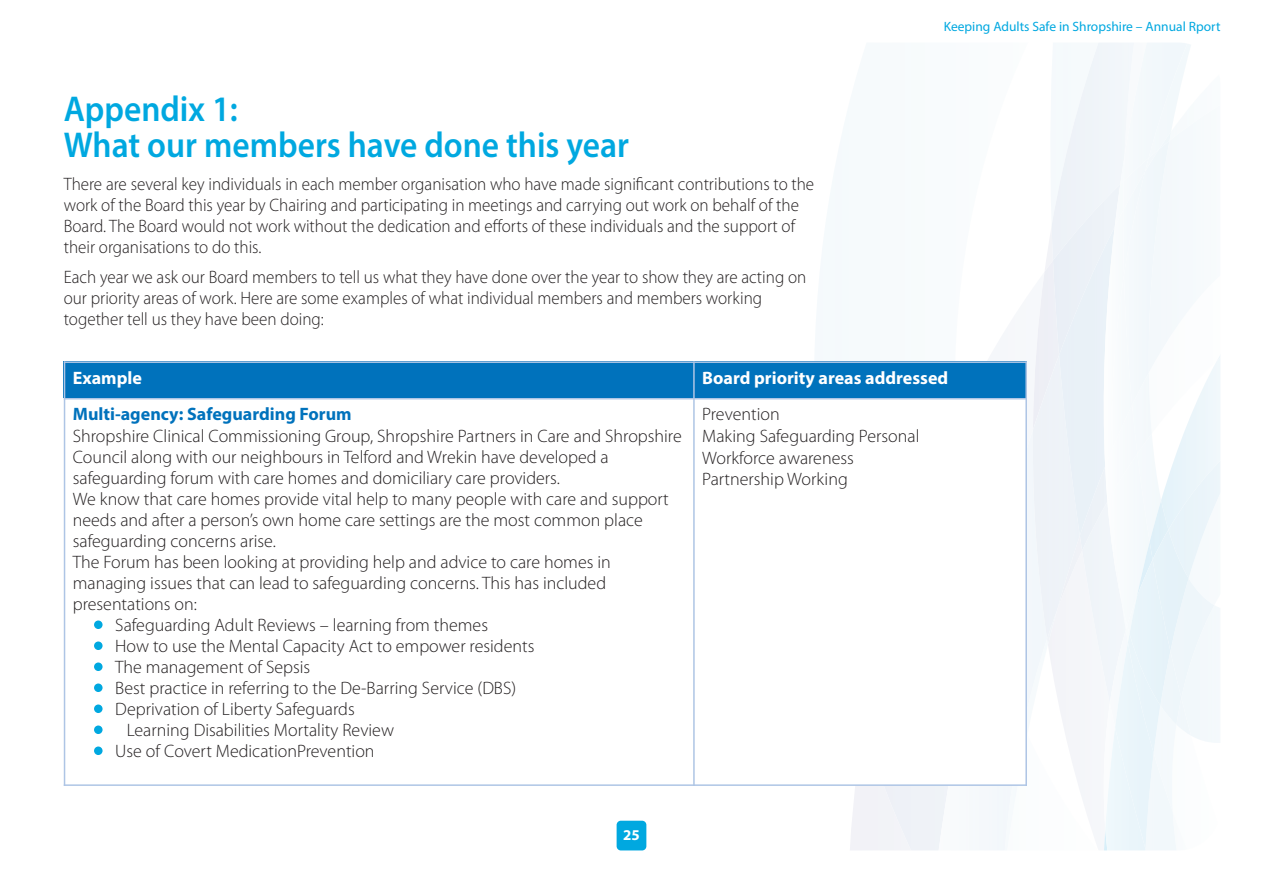
<style>
.page{position:relative;width:1263px;height:893px;background:#fff}
.page>*{position:absolute;margin:0;border:0;box-sizing:border-box;transform-origin:0 0}
.t1{font:600 36px/36px "Myriad Pro";color:#00a8e0;scale:.93 1}
.t2{font:300 18px/21.6px "Myriad Pro";color:#231f20}
.t3{font:300 18px/21px "Myriad Pro";color:#231f20;scale:.95 1}
.t4{font:700 18px "Myriad Pro";color:#fff}
.t5{font:700 18px "Myriad Pro";color:#0072bc}
.t6{font:700 15px "Myriad Pro";color:#fff}
.t7{font:13.5px "Myriad Pro";color:#00a8e0}
</style>
<div class="page">
<svg style="left:631px;top:43px;width:589px;height:808px"></svg>
<div style="left:617px;top:821px;width:29px;height:29px;background:#00a8e0;border-radius:4px"></div>
<div style="left:64px;top:361px;width:630px;height:38px;background:#0072bc"></div>
<div style="left:694px;top:361px;width:333px;height:38px;background:#0072bc"></div>
<div style="left:64px;top:399px;width:630px;height:386px;background:#fff"></div>
<div style="left:94px;top:620px;width:9px;height:9px;background:#00a8e0;border-radius:50%"></div>
<div style="left:94px;top:641px;width:9px;height:9px;background:#00a8e0;border-radius:50%"></div>
<div style="left:94px;top:662px;width:9px;height:9px;background:#00a8e0;border-radius:50%"></div>
<div style="left:94px;top:683px;width:9px;height:9px;background:#00a8e0;border-radius:50%"></div>
<div style="left:94px;top:704px;width:9px;height:9px;background:#00a8e0;border-radius:50%"></div>
<div style="left:94px;top:725px;width:9px;height:9px;background:#00a8e0;border-radius:50%"></div>
<div style="left:94px;top:746px;width:9px;height:9px;background:#00a8e0;border-radius:50%"></div>
<div style="left:694px;top:399px;width:333px;height:386px;background:#fff"></div>
<hr style="left:64px;top:361px;width:1px;height:425px;background:#aec5e5">
<hr style="left:693px;top:361px;width:2px;height:425px;background:#aec5e5">
<hr style="left:1025px;top:361px;width:2px;height:425px;background:#aec5e5">
<hr style="left:64px;top:361px;width:963px;height:2px;background:#aec5e5">
<hr style="left:64px;top:398px;width:963px;height:1px;background:#aec5e5">
<hr style="left:64px;top:784px;width:963px;height:2px;background:#aec5e5">
<h1 class="t1" style="left:64px;top:93px;width:609px">Appendix 1:<br>What our members have done this year</h1>
<p class="t3" style="left:64px;top:175px;width:791px">There are several key individuals in each member organisation who have made significant contributions to the work of the Board this year by Chairing and participating in meetings and carrying out work on behalf of the Board. The Board would not work without the dedication and efforts of these individuals and the support of their organisations to do this.</p>
<p class="t3" style="left:64px;top:268px;width:783px">Each year we ask our Board members to tell us what they have done over the year to show they are acting on our priority areas of work. Here are some examples of what individual members and members working together tell us they have been doing:</p>
<p class="t7" style="left:944px;top:22px;width:278px">Keeping Adults Safe in Shropshire – Annual Rport</p>
<p class="t4" style="left:73px;top:371px;width:71px">Example</p>
<p class="t4" style="left:702px;top:371px;width:248px">Board priority areas addressed</p>
<p class="t5" style="left:73px;top:408px;width:280px">Multi-agency: Safeguarding Forum</p>
<p class="t2" style="left:73px;top:426px;width:610px">Shropshire Clinical Commissioning Group, Shropshire Partners in Care and Shropshire</p>
<p class="t2" style="left:73px;top:447px;width:537px">Council along with our neighbours in Telford and Wrekin have developed a</p>
<p class="t2" style="left:73px;top:468px;width:489px">safeguarding forum with care homes and domiciliary care providers.</p>
<p class="t2" style="left:73px;top:489px;width:598px">We know that care homes provide vital help to many people with care and support</p>
<p class="t2" style="left:73px;top:510px;width:572px">needs and after a person’s own home care settings are the most common place</p>
<p class="t2" style="left:73px;top:531px;width:205px">safeguarding concerns arise.</p>
<p class="t2" style="left:73px;top:552px;width:539px">The Forum has been looking at providing help and advice to care homes in</p>
<p class="t2" style="left:73px;top:573px;width:535px">managing issues that can lead to safeguarding concerns. This has included</p>
<p class="t2" style="left:73px;top:594px;width:126px">presentations on:</p>
<p class="t2" style="left:115px;top:615px;width:374px">Safeguarding Adult Reviews – learning from themes</p>
<p class="t2" style="left:115px;top:636px;width:421px">How to use the Mental Capacity Act to empower residents</p>
<p class="t2" style="left:115px;top:657px;width:197px">The management of Sepsis</p>
<p class="t2" style="left:115px;top:678px;width:402px">Best practice in referring to the De-Barring Service (DBS)</p>
<p class="t2" style="left:115px;top:699px;width:241px">Deprivation of Liberty Safeguards</p>
<p class="t2" style="left:127px;top:720px;width:269px">Learning Disabilities Mortality Review</p>
<p class="t2" style="left:115px;top:741px;width:261px">Use of Covert MedicationPrevention</p>
<p class="t2" style="left:702px;top:405px;width:219px">Prevention<br>Making Safeguarding Personal<br>Workforce awareness<br>Partnership Working</p>
<p class="t6" style="left:623px;top:830px;width:18px">25</p>
</div>
